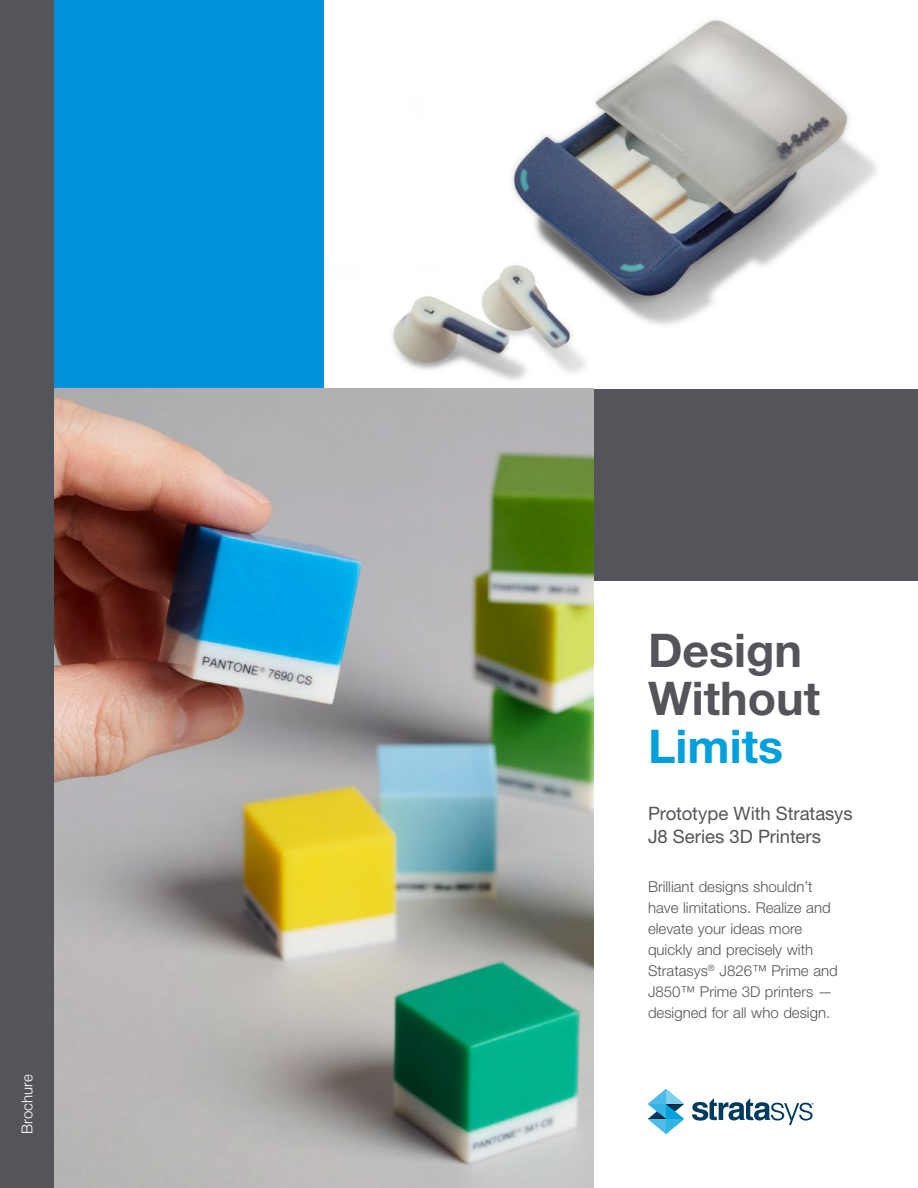
<style>
.page{position:relative;width:918px;height:1188px;background:#fff}
.page>*{position:absolute;margin:0;border:0;box-sizing:border-box;transform-origin:0 0}
.t1{font:700 46.5px/48px "Helvetica Neue LT Std";color:#54555a}
.t2{font:700 46.5px "Helvetica Neue LT Std";color:#00a0dd}
.t3{font:18.45px/22.5px "Helvetica Neue LT Std";letter-spacing:-.005em;color:#54555a}
.t4{font:300 15px/21px "Helvetica Neue LT Std";color:#54555a}
.t5{font:300 15px "Helvetica Neue LT Std";letter-spacing:.005em;color:#fff}
</style>
<div class="page">
<div style="left:0;top:0;width:54px;height:1188px;background:#54555a"></div>
<div style="left:54px;top:0;width:284px;height:389px;background:#0091da"></div>
<div style="left:594px;top:389px;width:324px;height:191px;background:#54555a"></div>
<img style="left:324px;top:0;width:553px;height:389px">
<svg style="left:648px;top:1089px;width:36px;height:45px"></svg>
<svg style="left:692px;top:1098px;width:122px;height:27px"></svg>
<img style="left:54px;top:389px;width:540px;height:799px">
<p class="t5" style="left:18px;top:1134px;width:61px;rotate:-90deg">Brochure</p>
<h1 class="t1" style="left:648px;top:625px;width:174px">Design<br>Without</h1>
<h1 class="t2" style="left:648px;top:718px;width:137px">Limits</h1>
<p class="t3" style="left:648px;top:802px;width:206px">Prototype With Stratasys<br>J8 Series 3D Printers</p>
<p class="t4" style="left:648px;top:876px;width:191px">Brilliant designs shouldn’t have limitations. Realize and elevate your ideas more quickly and precisely with<br>Stratasys<sup>®</sup> J826™ Prime and<br>J850™ Prime 3D printers — designed for all who design.</p>
</div>
